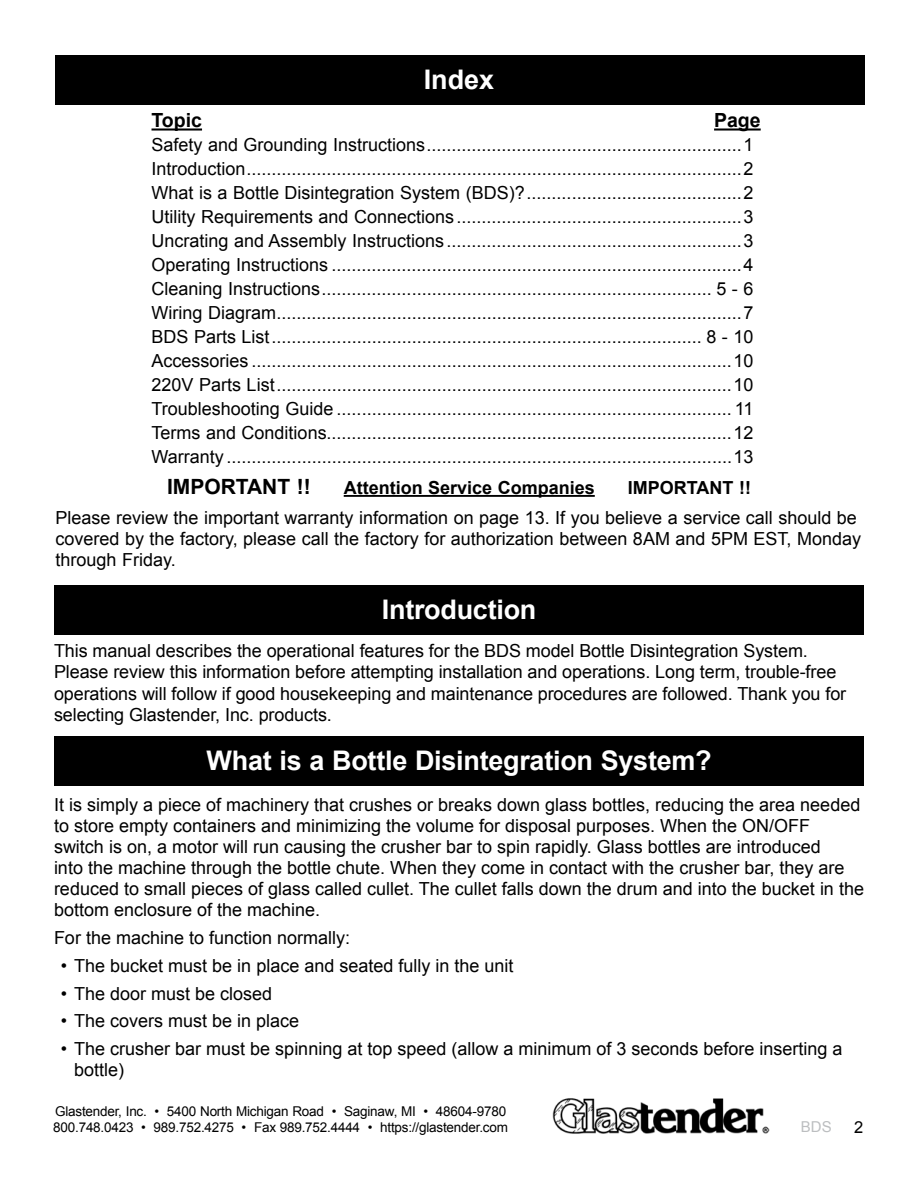
<style>
.page{position:relative;width:918px;height:1188px;background:#fff}
.page>*{position:absolute;margin:0;border:0;box-sizing:border-box;transform-origin:0 0}
.t1{font:700 27px "Arial";letter-spacing:-.01em;color:#fff}
.t2{font:700 21px "Arial";color:#000}
.t3{font:700 19.5px "Arial";color:#000}
.t4{font:18px/24px "Arial";color:#000}
.t5{font:700 18px "Arial";color:#000}
.t6{font:16.5px "Arial";color:#000}
.t7{font:15px "Arial";color:#bcbec0}
.t8{font:13.5px/16.2px "Arial";letter-spacing:-.015em;color:#000}
</style>
<div class="page">
<div style="left:55px;top:55px;width:810px;height:50px;background:#000"></div>
<img style="left:552px;top:1098px;width:218px;height:36px">
<hr style="left:344px;top:495px;width:251px;height:2px;background:#000">
<hr style="left:152px;top:128px;width:50px;height:3px;background:#000">
<hr style="left:714px;top:128px;width:47px;height:3px;background:#000">
<div style="left:54px;top:585px;width:810px;height:50px;background:#000"></div>
<div style="left:54px;top:736px;width:810px;height:50px;background:#000"></div>
<h1 class="t1" style="left:424px;top:60px;width:72px">Index</h1>
<p class="t3" style="left:152px;top:107px;width:52px">Topic</p>
<p class="t3" style="left:714px;top:107px;width:48px">Page</p>
<p class="t4" style="left:152px;top:133px;width:604px;text-align:justify">Safety and Grounding Instructions...............................................................1<br>Introduction...................................................................................................2<br>What is a Bottle Disintegration System (BDS)?...........................................2<br>Utility Requirements and Connections .........................................................3<br>Uncrating and Assembly Instructions ...........................................................3<br>Operating Instructions ..................................................................................4<br>Cleaning Instructions.............................................................................. 5 - 6<br>Wiring Diagram.............................................................................................7<br>BDS Parts List...................................................................................... 8 - 10<br>Accessories ................................................................................................10<br>220V Parts List...........................................................................................10<br>Troubleshooting Guide ............................................................................... 11<br>Terms and Conditions.................................................................................12<br>Warranty .....................................................................................................13</p>
<p class="t2" style="left:167px;top:472px;width:145px">IMPORTANT !!</p>
<p class="t5" style="left:344px;top:475px;width:253px">Attention Service Companies</p>
<p class="t5" style="left:628px;top:475px;width:125px">IMPORTANT !!</p>
<p class="t4" style="left:56px;top:507px;width:807px;line-height:21px">Please review the important warranty information on page 13. If you believe a service call should be covered by the factory, please call the factory for authorization between 8AM and 5PM EST, Monday through Friday.</p>
<h1 class="t1" style="left:382px;top:591px;width:156px">Introduction</h1>
<p class="t4" style="left:54px;top:640px;width:794px;line-height:21.6px">This manual describes the operational features for the BDS model Bottle Disintegration System.<br>Please review this information before attempting installation and operations. Long term, trouble-free operations will follow if good housekeeping and maintenance procedures are followed. Thank you for selecting Glastender, Inc. products.</p>
<h1 class="t1" style="left:207px;top:742px;width:507px">What is a Bottle Disintegration System?</h1>
<p class="t4" style="left:54px;top:795px;width:812px;line-height:21px">It is simply a piece of machinery that crushes or breaks down glass bottles, reducing the area needed to store empty containers and minimizing the volume for disposal purposes. When the ON/OFF switch is on, a motor will run causing the crusher bar to spin rapidly. Glass bottles are introduced<br>into the machine through the bottle chute. When they come in contact with the crusher bar, they are reduced to small pieces of glass called cullet. The cullet falls down the drum and into the bucket in the bottom enclosure of the machine.</p>
<p class="t4" style="left:54px;top:926px;width:298px">For the machine to function normally:</p>
<p class="t4" style="left:61px;top:954px;width:454px">• The bucket must be in place and seated fully in the unit</p>
<p class="t4" style="left:61px;top:981px;width:213px">• The door must be closed</p>
<p class="t4" style="left:61px;top:1009px;width:240px">• The covers must be in place</p>
<p class="t4" style="left:74px;top:1038px;width:770px;line-height:21px;text-indent:-14px">• The crusher bar must be spinning at top speed (allow a minimum of 3 seconds before inserting a bottle)</p>
<p class="t8" style="left:53px;top:1103px;width:456px">Glastender, Inc. • 5400 North Michigan Road • Saginaw, MI • 48604-9780<br>800.748.0423 • 989.752.4275 • Fax 989.752.4444 • https://glastender.com</p>
<p class="t7" style="left:801px;top:1117px;width:32px">BDS</p>
<p class="t6" style="left:854px;top:1116px;width:11px">2</p>
</div>
